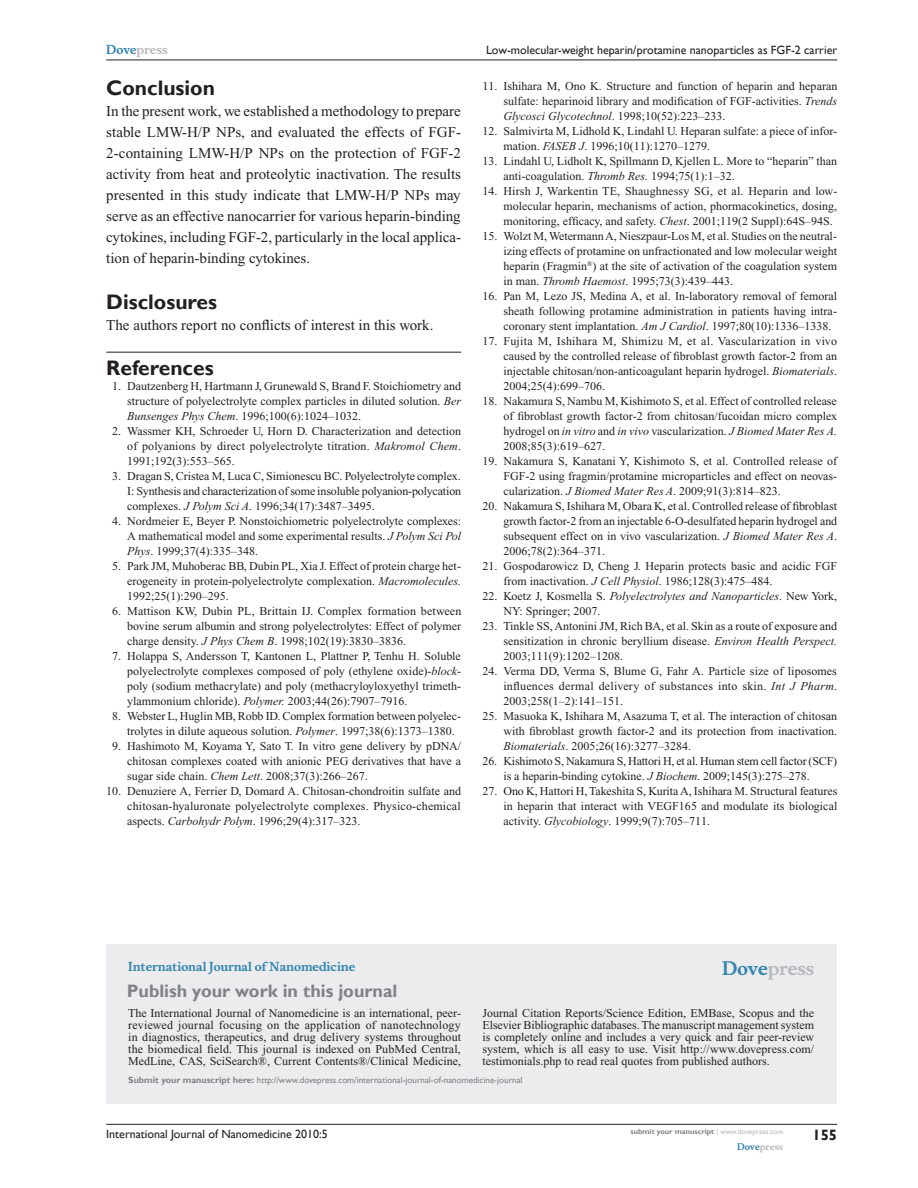
<style>
.page{position:relative;width:918px;height:1188px;background:#fff}
.page>*{position:absolute;margin:0;border:0;box-sizing:border-box;transform-origin:0 0}
.t1{font:700 21px "Gill Sans";color:#231f20}
.t2{font:700 18px "Gill Sans";color:#808285}
.t3{font:700 18px "Musee";color:#b8b9bc}
.t4{font:15px/21px "Times New Roman";color:#231f20;text-align:justify}
.t5{font:700 15px "Gill Sans";color:#231f20}
.t6{font:12px/15px "Times New Roman";color:#231f20;text-align:justify}
.t7{font:12px "Gill Sans";color:#231f20}
.t8{font:700 12px "Musee";color:#3485ae}
.t9{font:700 12px "Musee";color:#b8b9bc}
.t10{font:9px "Gill Sans";color:#808285}
.t11{font:700 9px "Musee";color:#b8b9bc}
.t12{font:700 7.5px "Gill Sans";color:#808285}
.s1{color:#3485ae}
.s2{font-style:italic}
.s3{font-weight:700}
.s4{font-weight:400;color:#b8b9bc}
</style>
<div class="page">
<div style="left:106px;top:944px;width:731px;height:159px;background:#ececee"></div>
<hr style="left:106px;top:1124px;width:731px;height:1px;background:#231f20">
<hr style="left:106px;top:60px;width:731px;height:1px;background:#231f20">
<hr style="left:106px;top:352px;width:355px;height:1px;background:#231f20">
<p class="t9" style="left:106px;top:43px;width:63px"><span class="s1">Dove</span>press</p>
<p class="t7" style="left:486px;top:43px;width:353px">Low-molecular-weight heparin/protamine nanoparticles as FGF-2 carrier</p>
<h1 class="t1" style="left:106px;top:76px;width:110px">Conclusion</h1>
<p class="t4" style="left:106px;top:101px;width:356px">In the present work, we established a methodology to prepare stable LMW-H/P NPs, and evaluated the effects of FGF-2-containing LMW-H/P NPs on the protection of FGF-2 activity from heat and proteolytic inactivation. The results presented in this study indicate that LMW-H/P NPs may serve as an effective nanocarrier for various heparin-binding cytokines, including FGF-2, particularly in the local applica&shy;tion of heparin-binding cytokines.</p>
<h1 class="t1" style="left:106px;top:290px;width:112px">Disclosures</h1>
<p class="t4" style="left:106px;top:315px;width:329px">The authors report no conflicts of interest in this work.</p>
<h1 class="t1" style="left:106px;top:355px;width:109px">References</h1>
<p class="t6" style="left:127px;top:379px;width:335px;text-indent:-15px">1. Dautzenberg H, Hartmann J, Grunewald S, Brand F. Stoichiometry and structure of polyelectrolyte complex particles in diluted solution. <span class="s2">Ber Bunsenges Phys Chem</span>. 1996;100(6):1024–1032.</p>
<p class="t6" style="left:127px;top:424px;width:335px;text-indent:-15px">2. Wassmer KH, Schroeder U, Horn D. Characterization and detection of polyanions by direct polyelectrolyte titration. <span class="s2">Makromol Chem</span>.<br>1991;192(3):553–565.</p>
<p class="t6" style="left:127px;top:469px;width:335px;text-indent:-15px">3. Dragan S, Cristea M, Luca C, Simionescu BC. Polyelectrolyte complex.<br>I: Synthesis and characterization of some insoluble polyanion-polycation complexes. <span class="s2">J Polym Sci A</span>. 1996;34(17):3487–3495.</p>
<p class="t6" style="left:127px;top:514px;width:335px;text-indent:-15px">4. Nordmeier E, Beyer P. Nonstoichiometric polyelectrolyte complexes:<br>A mathematical model and some experimental results. <span class="s2">J Polym Sci Pol Phys</span>. 1999;37(4):335–348.</p>
<p class="t6" style="left:127px;top:559px;width:335px;text-indent:-15px">5. Park JM, Muhoberac BB, Dubin PL, Xia J. Effect of protein charge het&shy;erogeneity in protein-polyelectrolyte complexation. <span class="s2">Macromolecules.<br></span>1992;25(1):290–295.</p>
<p class="t6" style="left:127px;top:604px;width:336px;text-indent:-15px">6. Mattison KW, Dubin PL, Brittain IJ. Complex formation between bovine serum albumin and strong polyelectrolytes: Effect of polymer charge density. <span class="s2">J Phys Chem B</span>. 1998;102(19):3830–3836.</p>
<p class="t6" style="left:127px;top:649px;width:335px;text-indent:-15px">7. Holappa S, Andersson T, Kantonen L, Plattner P, Tenhu H. Soluble polyelectrolyte complexes composed of poly (ethylene oxide)-<span class="s2">block&shy;</span>poly (sodium methacrylate) and poly (methacryloyloxyethyl trimeth&shy;ylammonium chloride). <span class="s2">Polymer.</span> 2003;44(26):7907–7916.</p>
<p class="t6" style="left:127px;top:709px;width:335px;text-indent:-15px">8. Webster L, Huglin MB, Robb ID. Complex formation between polyelec&shy;trolytes in dilute aqueous solution. <span class="s2">Polymer</span>. 1997;38(6):1373–1380.</p>
<p class="t6" style="left:127px;top:739px;width:335px;text-indent:-15px">9. Hashimoto M, Koyama Y, Sato T. In vitro gene delivery by pDNA/ chitosan complexes coated with anionic PEG derivatives that have a sugar side chain. <span class="s2">Chem Lett</span>. 2008;37(3):266–267.</p>
<p class="t6" style="left:127px;top:784px;width:335px;text-indent:-21px">10. Denuziere A, Ferrier D, Domard A. Chitosan-chondroitin sulfate and chitosan-hyaluronate polyelectrolyte complexes. Physico-chemical aspects. <span class="s2">Carbohydr Polym</span>. 1996;29(4):317–323.</p>
<p class="t6" style="left:503px;top:79px;width:336px;text-indent:-21px">11. Ishihara M, Ono K. Structure and function of heparin and heparan sulfate: heparinoid library and modification of FGF-activities. <span class="s2">Trends Glycosci Glycotechnol</span>. 1998;10(52):223–233.</p>
<p class="t6" style="left:503px;top:124px;width:335px;text-indent:-21px">12. Salmivirta M, Lidhold K, Lindahl U. Heparan sulfate: a piece of infor&shy;mation. <span class="s2">FASEB J</span>. 1996;10(11):1270–1279.</p>
<p class="t6" style="left:503px;top:154px;width:335px;text-indent:-21px">13. Lindahl U, Lidholt K, Spillmann D, Kjellen L. More to “heparin” than anti-coagulation. <span class="s2">Thromb Res.</span> 1994;75(1):1–32.</p>
<p class="t6" style="left:503px;top:184px;width:335px;text-indent:-21px">14. Hirsh J, Warkentin TE, Shaughnessy SG, et al. Heparin and low&shy;molecular heparin, mechanisms of action, phormacokinetics, dosing, monitoring, efficacy, and safety. <span class="s2">Chest</span>. 2001;119(2 Suppl):64S–94S.</p>
<p class="t6" style="left:503px;top:229px;width:335px;text-indent:-21px">15. Wolzt M, Wetermann A, Nieszpaur-Los M, et al. Studies on the neutral&shy;izing effects of protamine on unfractionated and low molecular weight heparin (Fragmin<sup>®</sup>) at the site of activation of the coagulation system in man. <span class="s2">Thromb Haemost</span>. 1995;73(3):439–443.</p>
<p class="t6" style="left:503px;top:289px;width:335px;text-indent:-21px">16. Pan M, Lezo JS, Medina A, et al. In-laboratory removal of femoral sheath following protamine administration in patients having intra&shy;coronary stent implantation. <span class="s2">Am J Cardiol</span>. 1997;80(10):1336–1338.</p>
<p class="t6" style="left:503px;top:334px;width:335px;text-indent:-21px">17. Fujita M, Ishihara M, Shimizu M, et al. Vascularization in vivo caused by the controlled release of fibroblast growth factor-2 from an injectable chitosan/non-anticoagulant heparin hydrogel. <span class="s2">Biomaterials</span>.<br>2004;25(4):699–706.</p>
<p class="t6" style="left:503px;top:394px;width:335px;text-indent:-21px">18. Nakamura S, Nambu M, Kishimoto S, et al. Effect of controlled release of fibroblast growth factor-2 from chitosan/fucoidan micro complex hydrogel on <span class="s2">in vitro</span> and <span class="s2">in vivo</span> vascularization. <span class="s2">J Biomed Mater Res A.<br></span>2008;85(3):619–627.</p>
<p class="t6" style="left:503px;top:454px;width:335px;text-indent:-21px">19. Nakamura S, Kanatani Y, Kishimoto S, et al. Controlled release of FGF-2 using fragmin/protamine microparticles and effect on neovas&shy;cularization. <span class="s2">J Biomed Mater Res A</span>. 2009;91(3):814–823.</p>
<p class="t6" style="left:503px;top:499px;width:335px;text-indent:-21px">20. Nakamura S, Ishihara M, Obara K, et al. Controlled release of fibroblast growth factor-2 from an injectable 6-O-desulfated heparin hydrogel and subsequent effect on in vivo vascularization. <span class="s2">J Biomed Mater Res A</span>.<br>2006;78(2):364–371.</p>
<p class="t6" style="left:503px;top:559px;width:335px;text-indent:-21px">21. Gospodarowicz D, Cheng J. Heparin protects basic and acidic FGF from inactivation. <span class="s2">J Cell Physiol</span>. 1986;128(3):475–484.</p>
<p class="t6" style="left:503px;top:589px;width:335px;text-indent:-21px">22. Koetz J, Kosmella S. <span class="s2">Polyelectrolytes and Nanoparticles</span>. New York,<br>NY: Springer; 2007.</p>
<p class="t6" style="left:503px;top:619px;width:335px;text-indent:-21px">23. Tinkle SS, Antonini JM, Rich BA, et al. Skin as a route of exposure and sensitization in chronic beryllium disease. <span class="s2">Environ Health Perspect.<br></span>2003;111(9):1202–1208.</p>
<p class="t6" style="left:503px;top:664px;width:335px;text-indent:-21px">24. Verma DD, Verma S, Blume G, Fahr A. Particle size of liposomes influences dermal delivery of substances into skin. <span class="s2">Int J Pharm</span>.<br>2003;258(1–2):141–151.</p>
<p class="t6" style="left:503px;top:709px;width:335px;text-indent:-21px">25. Masuoka K, Ishihara M, Asazuma T, et al. The interaction of chitosan with fibroblast growth factor-2 and its protection from inactivation.<br><span class="s2">Biomaterials</span>. 2005;26(16):3277–3284.</p>
<p class="t6" style="left:482px;top:754px;width:356px;text-align:center">26. Kishimoto S, Nakamura S, Hattori H, et al. Human stem cell factor (SCF) is a heparin-binding cytokine. <span class="s2">J Biochem</span>. 2009;145(3):275–278.</p>
<p class="t6" style="left:503px;top:784px;width:335px;text-indent:-21px">27. Ono K, Hattori H, Takeshita S, Kurita A, Ishihara M. Structural features in heparin that interact with VEGF165 and modulate its biological activity. <span class="s2">Glycobiology</span>. 1999;9(7):705–711.</p>
<p class="t8" style="left:128px;top:959px;width:228px">International Journal of Nanomedicine</p>
<h2 class="t2" style="left:127px;top:980px;width:272px">Publish your work in this journal</h2>
<h2 class="t3" style="left:722px;top:958px;width:94px"><span class="s1">Dove</span>press</h2>
<p class="t6" style="left:128px;top:1007px;width:334px;line-height:12px">The International Journal of Nanomedicine is an international, peer&shy;reviewed journal focusing on the application of nanotechnology in diagnostics, therapeutics, and drug delivery systems throughout the biomedical field. This journal is indexed on PubMed Central, MedLine, CAS, SciSearch®, Current Contents®/Clinical Medicine,</p>
<p class="t6" style="left:482px;top:1007px;width:333px;line-height:12px">Journal Citation Reports/Science Edition, EMBase, Scopus and the Elsevier Bibliographic databases. The manuscript management system is completely online and includes a very quick and fair peer-review system, which is all easy to use. Visit http://www.dovepress.com/ testimonials.php to read real quotes from published authors.</p>
<p class="t10" style="left:128px;top:1075px;width:396px"><span class="s3">Submit your manuscript here:</span> http://www.dovepress.com/international-journal-of-nanomedicine-journal</p>
<p class="t7" style="left:106px;top:1127px;width:223px">International Journal of Nanomedicine 2010:5</p>
<p class="t12" style="left:631px;top:1127px;width:154px">submit your manuscript <span class="s4">| www.dovepress.com</span></p>
<p class="t11" style="left:737px;top:1141px;width:48px"><span class="s1">Dove</span>press</p>
<p class="t5" style="left:812px;top:1126px;width:26px">155</p>
</div>
